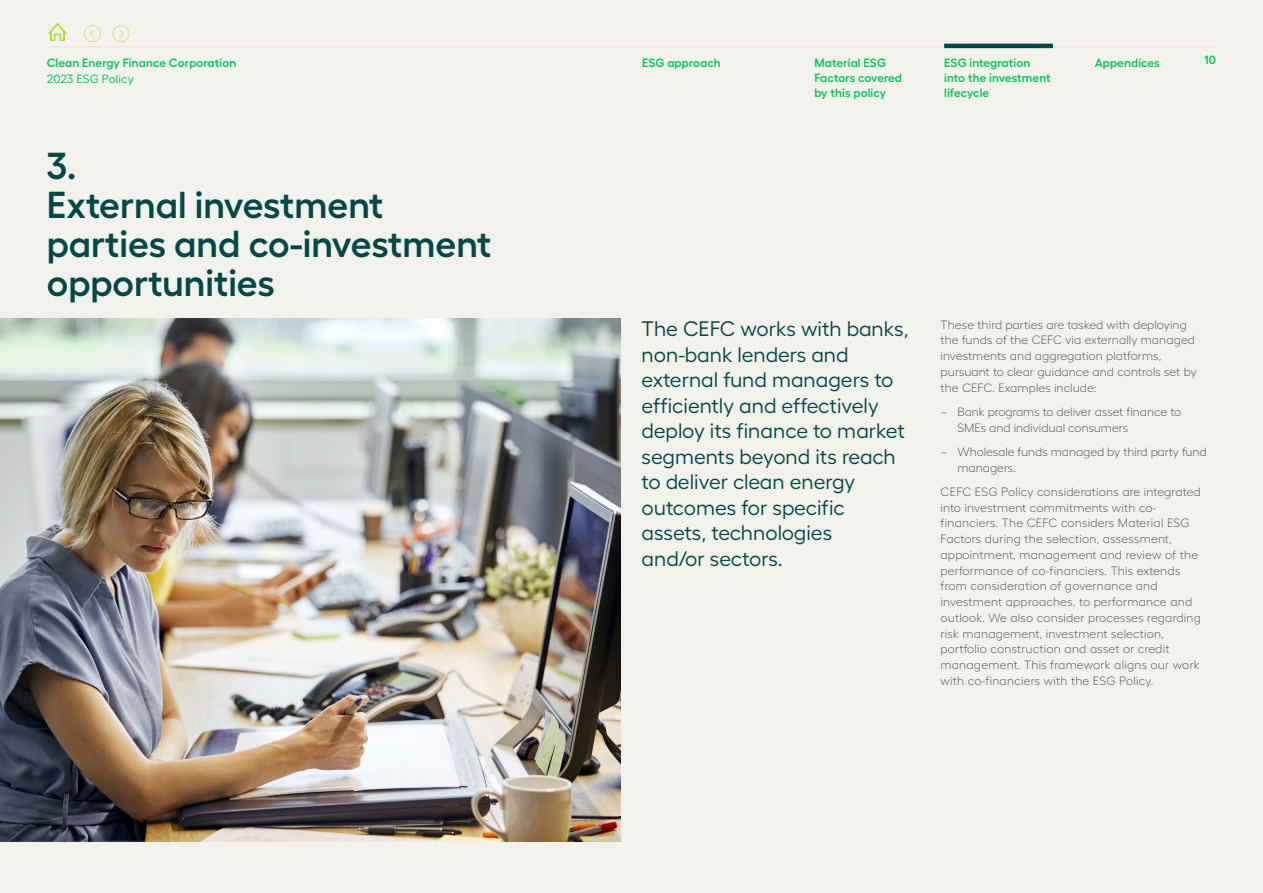
<style>
.page{position:relative;width:1263px;height:893px;background:#f3f1ec}
.page>*{position:absolute;margin:0;border:0;box-sizing:border-box;transform-origin:0 0}
.Heading_Lvl_1{font:600 37.5px/39px "Hellix";color:#014846}
.Intro_Text{font:21px/25.5px "Hellix";color:#014846}
.Body_Copy{font:300 12px/15.8px "Hellix";letter-spacing:.01em;color:#3e3e3f}
.t1{font:600 12px/15px "Hellix";letter-spacing:.01em;color:#00c752}
.t2{font:12px "Hellix";letter-spacing:.01em;color:#00c752}
</style>
<div class="page">
<img style="left:0;top:319px;width:621px;height:523px">
<svg style="left:113px;top:25px;width:16px;height:17px"></svg>
<svg style="left:84px;top:25px;width:17px;height:17px"></svg>
<svg style="left:48px;top:23px;width:19px;height:18px"></svg>
<hr style="left:47px;top:46px;width:1169px;height:1px;background:#ebe2db">
<hr style="left:944px;top:44px;width:109px;height:4px;background:#014846">
<p class="t1" style="left:47px;top:54px;width:191px">Clean Energy Finance Corporation</p>
<p class="t2" style="left:47px;top:70px;width:89px">2023 ESG Policy</p>
<p class="Heading_Lvl_1" style="left:47px;top:142px;width:446px">3.<br>External investment parties and co-investment opportunities</p>
<p class="t1" style="left:642px;top:54px;width:80px">ESG approach</p>
<p class="t1" style="left:944px;top:54px;width:88px">ESG integration</p>
<p class="t1" style="left:1204px;top:51px;width:13px">10</p>
<p class="t1" style="left:944px;top:69px;width:108px">into the investment lifecycle</p>
<p class="t1" style="left:814px;top:54px;width:73px">Material ESG</p>
<p class="t1" style="left:1095px;top:54px;width:67px">Appendices</p>
<p class="t1" style="left:814px;top:69px;width:89px">Factors covered by this policy</p>
<p class="Intro_Text" style="left:642px;top:314px;width:269px">The CEFC works with banks, non-bank lenders and external fund managers to efficiently and effectively deploy its finance to market segments beyond its reach to deliver clean energy outcomes for specific assets, technologies<br>and/or sectors.</p>
<p class="Body_Copy" style="left:940px;top:315px;width:258px">These third parties are tasked with deploying the funds of the CEFC via externally managed investments and aggregation platforms, pursuant to clear guidance and controls set by the CEFC. Examples include:</p>
<p class="Body_Copy" style="left:957px;top:403px;width:225px;text-indent:-17px">– Bank programs to deliver asset finance to<br>SMEs and individual consumers</p>
<p class="Body_Copy" style="left:957px;top:443px;width:251px;text-indent:-17px">– Wholesale funds managed by third party fund managers.</p>
<p class="Body_Copy" style="left:940px;top:483px;width:262px">CEFC ESG Policy considerations are integrated into investment commitments with co&shy;financiers. The CEFC considers Material ESG Factors during the selection, assessment, appointment, management and review of the performance of co-financiers. This extends from consideration of governance and investment approaches, to performance and outlook. We also consider processes regarding risk management, investment selection, portfolio construction and asset or credit management. This framework aligns our work with co-financiers with the ESG Policy.</p>
</div>
